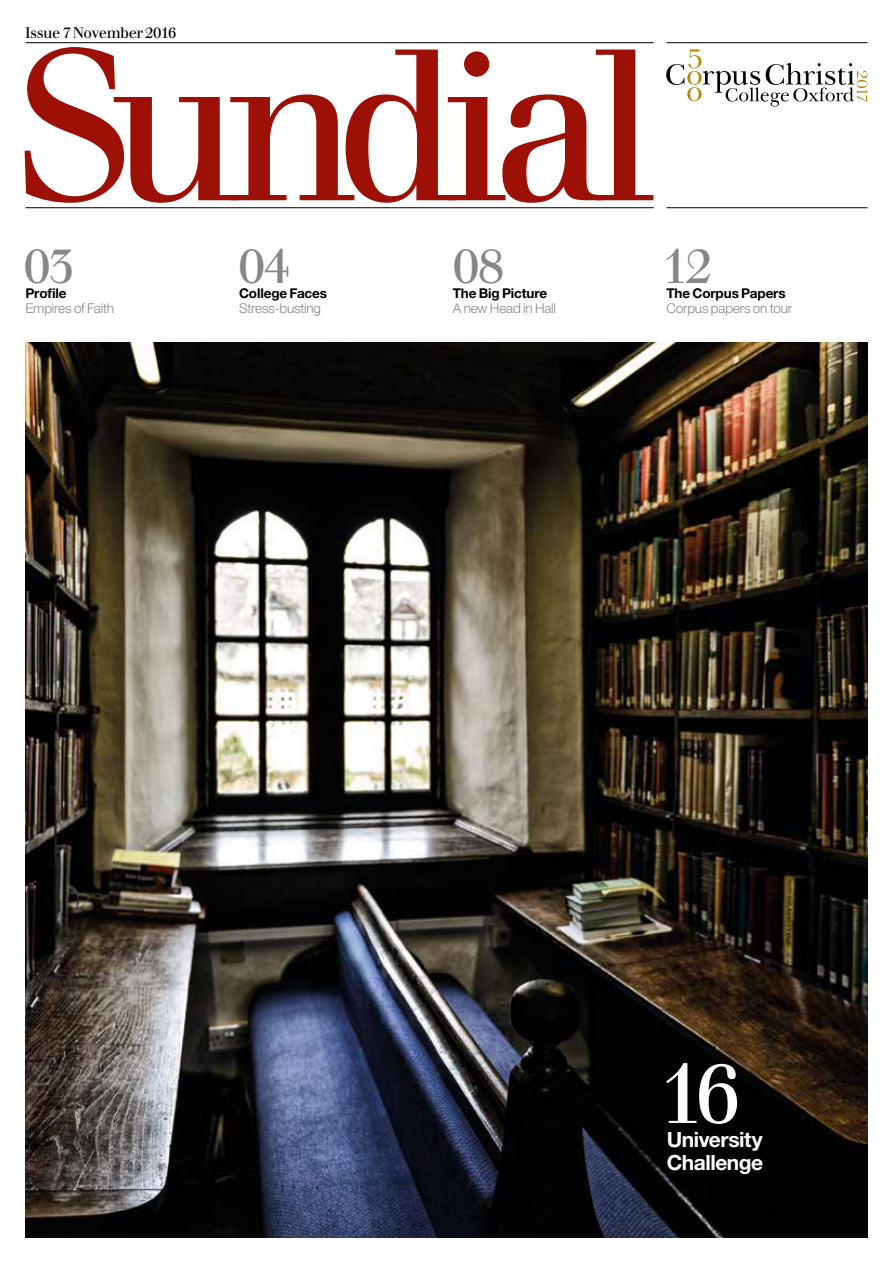
<style>
.page{position:relative;width:893px;height:1263px;background:#fff}
.page>*{position:absolute;margin:0;border:0;box-sizing:border-box;transform-origin:0 0}
.t1{font:210.75px "Walbaum";letter-spacing:-.085em;color:#9c1006}
.t2{font:83.7px "Walbaum";color:#fff}
.t3{font:48px "Walbaum";letter-spacing:-.04em;color:#878787}
.t4{font:700 21px/22.5px "Helvetica Neue";letter-spacing:-.02em;color:#fff}
.t5{font:15px "Walbaum";letter-spacing:-.04em;color:#000}
.t6{font:300 13.5px "Helvetica Neue";letter-spacing:-.01em;color:#878787}
.t7{font:700 13.5px "Helvetica Neue";letter-spacing:-.01em;color:#000}
</style>
<div class="page">
<img style="left:26px;top:343px;width:841px;height:894px">
<svg style="left:666px;top:49px;width:201px;height:58px"></svg>
<hr style="left:666px;top:207px;width:201px;height:1px;background:#000">
<hr style="left:26px;top:207px;width:628px;height:1px;background:#000">
<hr style="left:26px;top:42px;width:628px;height:1px;background:#000">
<hr style="left:666px;top:42px;width:201px;height:1px;background:#000">
<p class="t5" style="left:25px;top:24px;width:153px">Issue 7 November 2016</p>
<h1 class="t1" style="left:15px;top:0;width:645px">Sundial</h1>
<h3 class="t3" style="left:24px;top:237px;width:53px">03</h3>
<p class="t7" style="left:26px;top:284px;width:43px">Profile</p>
<p class="t6" style="left:26px;top:299px;width:90px">Empires of Faith</p>
<h3 class="t3" style="left:238px;top:237px;width:54px">04</h3>
<p class="t7" style="left:239px;top:284px;width:89px">College Faces</p>
<p class="t6" style="left:239px;top:299px;width:83px">Stress-busting</p>
<h3 class="t3" style="left:453px;top:237px;width:53px">08</h3>
<p class="t7" style="left:453px;top:284px;width:96px">The Big Picture</p>
<p class="t6" style="left:453px;top:299px;width:105px">A new Head in Hall</p>
<h3 class="t3" style="left:662px;top:237px;width:52px">12</h3>
<p class="t7" style="left:666px;top:284px;width:121px">The Corpus Papers</p>
<p class="t6" style="left:666px;top:299px;width:127px">Corpus papers on tour</p>
<h2 class="t2" style="left:658px;top:1043px;width:85px">16</h2>
<h3 class="t4" style="left:667px;top:1128px;width:98px">University<br>Challenge</h3>
</div>
